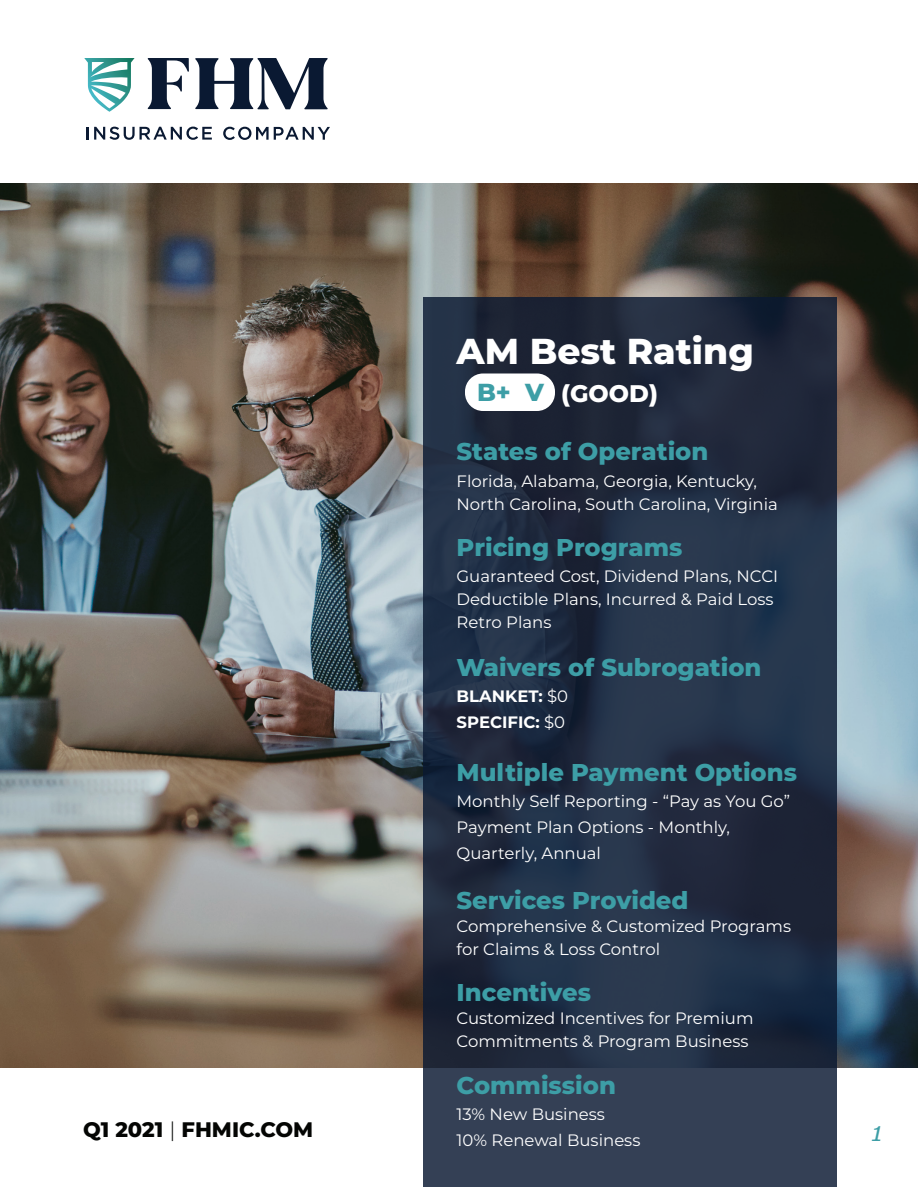
<style>
.page{position:relative;width:918px;height:1188px;background:#fff}
.page>*{position:absolute;margin:0;border:0;box-sizing:border-box;transform-origin:0 0}
.t1{font:800 36px "Montserrat";color:#fff}
.t2{font:800 24.6px "Montserrat";color:#3d9ea6}
.t3{font:800 24.3px "Montserrat";color:#3d9ea6}
.t4{font:800 24px "Montserrat";color:#fff}
.t5{font:800 21px "Montserrat";color:#040503}
.t6{font:italic 21px "Clarendon Text Pro";color:#3d9ea6}
.t7{font:16.5px/23.1px "Montserrat";color:#fff}
.t8{font:700 16.5px/26.1px "Montserrat";color:#fff}
.s1{font-weight:300}
.s2{font-weight:400}
</style>
<div class="page">
<img style="left:0;top:183px;width:918px;height:885px">
<svg style="left:423px;top:297px;width:414px;height:889px;background:#232f44"></svg>
<div style="left:465px;top:374px;width:90px;height:37px;background:#fff;border-radius:18px"></div>
<svg style="left:148px;top:58px;width:41px;height:51px"></svg>
<svg style="left:195px;top:58px;width:133px;height:51px"></svg>
<svg style="left:84px;top:58px;width:51px;height:54px"></svg>
<svg style="left:87px;top:127px;width:125px;height:13px"></svg>
<svg style="left:223px;top:127px;width:107px;height:13px"></svg>
<p class="t5" style="left:83px;top:1114px;width:232px">Q1 2021 <span class="s1">|</span> FHMIC.COM</p>
<h1 class="t1" style="left:457px;top:325px;width:299px">AM Best Rating</h1>
<h3 class="t4" style="left:561px;top:376px;width:98px">(GOOD)</h3>
<h3 class="t3" style="left:457px;top:434px;width:253px">States of Operation</h3>
<p class="t7" style="left:457px;top:469px;width:323px">Florida, Alabama, Georgia, Kentucky,<br>North Carolina, South Carolina, Virginia</p>
<h3 class="t3" style="left:457px;top:530px;width:227px">Pricing Programs</h3>
<p class="t7" style="left:457px;top:564px;width:323px">Guaranteed Cost, Dividend Plans, NCCI<br>Deductible Plans, Incurred &amp; Paid Loss<br>Retro Plans</p>
<h3 class="t3" style="left:457px;top:650px;width:306px">Waivers of Subrogation</h3>
<p class="t8" style="left:457px;top:683px;width:113px">BLANKET: <span class="s2">$0<br></span>SPECIFIC: <span class="s2">$0</span></p>
<h3 class="t3" style="left:457px;top:754px;width:342px">Multiple Payment Options</h3>
<p class="t7" style="left:457px;top:787px;width:335px;line-height:26.1px">Monthly Self Reporting - “Pay as You Go”<br>Payment Plan Options - Monthly,<br>Quarterly, Annual</p>
<h3 class="t3" style="left:457px;top:882px;width:233px">Services Provided</h3>
<p class="t7" style="left:457px;top:914px;width:336px">Comprehensive &amp; Customized Programs for Claims &amp; Loss Control</p>
<h3 class="t3" style="left:457px;top:975px;width:136px">Incentives</h3>
<p class="t7" style="left:457px;top:1006px;width:298px">Customized Incentives for Premium<br>Commitments &amp; Program Business</p>
<h3 class="t3" style="left:457px;top:1067px;width:161px">Commission</h3>
<p class="t7" style="left:457px;top:1100px;width:185px;line-height:26.1px">13% New Business<br>10% Renewal Business</p>
<h2 class="t2" style="left:477px;top:374px;width:69px">B+ V</h2>
<p class="t6" style="left:874px;top:1121px;width:11px">1</p>
</div>
